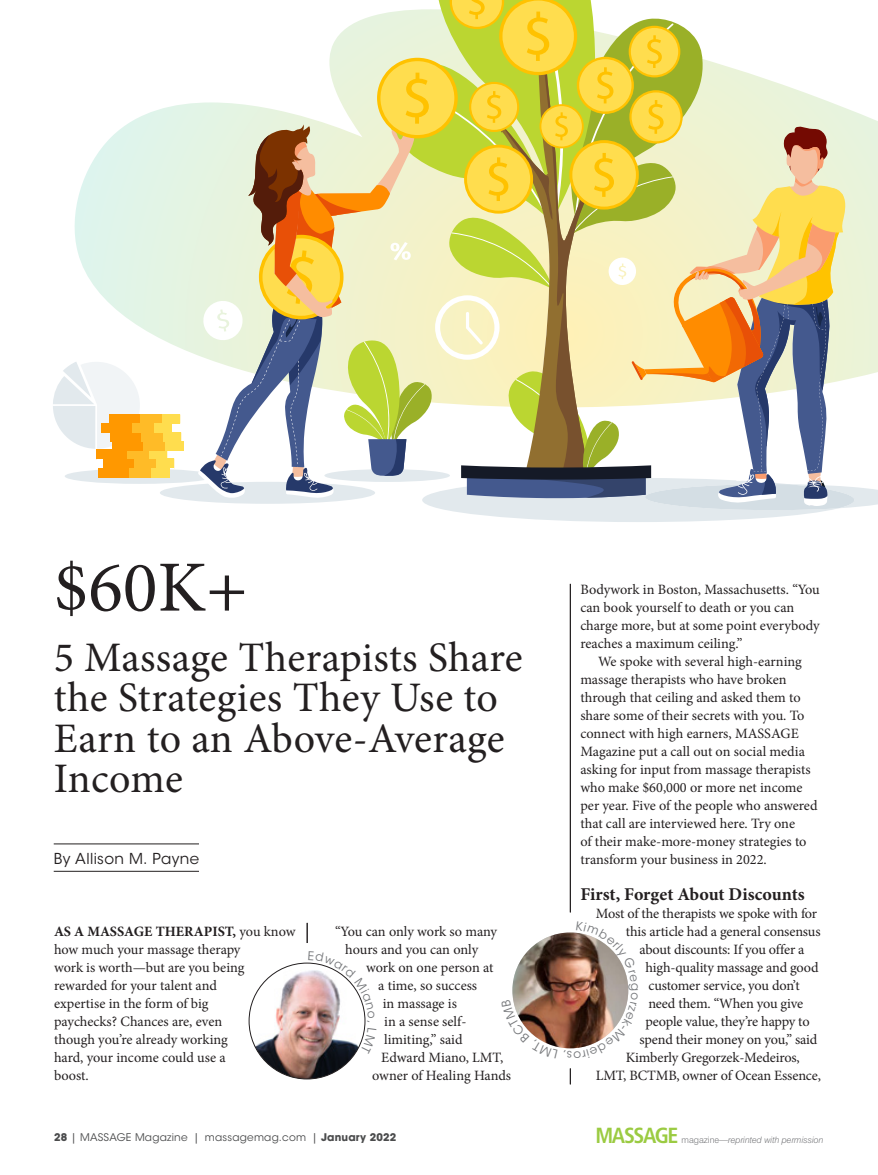
<style>
.page{position:relative;width:878px;height:1175px;background:#fff}
.page>*{position:absolute;margin:0;border:0;box-sizing:border-box;transform-origin:0 0}
.Headline_MP{font:72px "Minion Pro";color:#231f20}
.Deck_MP{font:42px/40.5px "Minion Pro";letter-spacing:.005em;color:#231f20}
.t1{font:700 condensed 21.9px "Frutiger LT Std";letter-spacing:-.06em;color:#9bcb42}
.Subhead_MP{font:700 18px "Minion Pro";color:#231f20}
.Byline_AV2{font:15px "ITC Avant Garde Std";letter-spacing:.025em;color:#231f20}
.Body_text_Minion_Pro{font:14.25px/18px "Minion Pro";letter-spacing:-.005em;color:#231f20}
.t2{font:10.5px "ITC Avant Garde Std";letter-spacing:.02em;color:#4b4c4d}
.t3{font:italic 300 8.85px "Swiss 721 BT";color:#757679}
.s1{font-weight:700}
.s2{font-style:normal}
</style>
<div class="page">
<svg style="left:307px;top:922px;width:1px;height:21px"></svg>
<hr style="left:570px;top:584px;width:1px;height:328px;background:#231f20">
<svg style="left:570px;top:1068px;width:1px;height:16px"></svg>
<img style="left:512px;top:932px;width:116px;height:116px;border-radius:58px">
<img style="left:249px;top:963px;width:116px;height:116px;border-radius:58px">
<svg style="left:74px;top:103px;width:124px;height:252px"></svg>
<svg style="left:53px;top:362px;width:87px;height:87px"></svg>
<div style="left:160px;top:482px;width:215px;height:22px;background:#e2e9ed;border-radius:50%"></div>
<div style="left:65px;top:468px;width:149px;height:16px;background:#e2e9ed;border-radius:50%"></div>
<div style="left:146px;top:468px;width:23px;height:9px;background:#ffdd4e"></div>
<div style="left:122px;top:468px;width:29px;height:9px;background:#ffbb27"></div>
<div style="left:99px;top:468px;width:30px;height:9px;background:#ff9800"></div>
<div style="left:151px;top:459px;width:23px;height:9px;background:#ffdd4e"></div>
<div style="left:127px;top:459px;width:29px;height:9px;background:#ffbb27"></div>
<div style="left:103px;top:459px;width:30px;height:9px;background:#ff9800"></div>
<div style="left:144px;top:450px;width:23px;height:9px;background:#ffdd4e"></div>
<div style="left:120px;top:450px;width:29px;height:9px;background:#ffbb27"></div>
<div style="left:96px;top:450px;width:30px;height:9px;background:#ff9800"></div>
<div style="left:156px;top:414px;width:24px;height:9px;background:#ffdd4e"></div>
<div style="left:133px;top:414px;width:29px;height:9px;background:#ffbb27"></div>
<div style="left:109px;top:414px;width:30px;height:9px;background:#ff9800"></div>
<div style="left:160px;top:441px;width:24px;height:9px;background:#ffdd4e"></div>
<div style="left:136px;top:441px;width:29px;height:9px;background:#ffbb27"></div>
<div style="left:113px;top:441px;width:30px;height:9px;background:#ff9800"></div>
<div style="left:158px;top:432px;width:23px;height:9px;background:#ffdd4e"></div>
<div style="left:134px;top:432px;width:29px;height:9px;background:#ffbb27"></div>
<div style="left:110px;top:432px;width:30px;height:9px;background:#ff9800"></div>
<div style="left:149px;top:423px;width:23px;height:9px;background:#ffdd4e"></div>
<div style="left:125px;top:423px;width:29px;height:9px;background:#ffbb27"></div>
<div style="left:101px;top:423px;width:30px;height:9px;background:#ff9800"></div>
<svg style="left:198px;top:0;width:680px;height:522px"></svg>
<hr style="left:54px;top:843px;width:145px;height:1px;background:#231f20">
<hr style="left:54px;top:871px;width:145px;height:1px;background:#231f20">
<img style="left:564px;top:932px;width:65px;height:117px">
<svg style="left:513px;top:999px;width:44px;height:48px"></svg>
<svg style="left:308px;top:962px;width:58px;height:59px"></svg>
<svg style="left:361px;top:1028px;width:4px;height:15px"></svg>
<p class="Headline_MP" style="left:54px;top:539px;width:195px">$60K+</p>
<p class="Deck_MP" style="left:54px;top:637px;width:470px">5 Massage Therapists Share the Strategies They Use to<br>Earn to an Above-Average<br>Income</p>
<p class="Byline_AV2" style="left:54px;top:849px;width:147px">By Allison M. Payne</p>
<p class="Body_text_Minion_Pro" style="left:54px;top:923px;width:243px"><span class="s1">AS A MASSAGE THERAPIST,</span> you know how much your massage therapy<br>work is worth—but are you being rewarded for your talent and<br>expertise in the form of big<br>paychecks? Chances are, even<br>though you’re already working<br>hard, your income could use a<br>boost.</p>
<p class="Body_text_Minion_Pro" style="left:335px;top:923px;width:164px">“You can only work so many</p>
<p class="Body_text_Minion_Pro" style="left:345px;top:941px;width:135px">hours and you can only</p>
<p class="Body_text_Minion_Pro" style="left:366px;top:959px;width:129px">work on one person at</p>
<p class="Body_text_Minion_Pro" style="left:378px;top:977px;width:100px">a time, so success</p>
<p class="Body_text_Minion_Pro" style="left:382px;top:995px;width:76px">in massage is</p>
<p class="Body_text_Minion_Pro" style="left:384px;top:1013px;width:84px">in a sense self-</p>
<p class="Body_text_Minion_Pro" style="left:384px;top:1031px;width:80px">limiting,” said</p>
<p class="Body_text_Minion_Pro" style="left:381px;top:1049px;width:123px">Edward Miano, LMT,</p>
<p class="Body_text_Minion_Pro" style="left:372px;top:1067px;width:140px">owner of Healing Hands</p>
<p class="Body_text_Minion_Pro" style="left:580px;top:581px;width:241px">Bodywork in Boston, Massachusetts. “You can book yourself to death or you can charge more, but at some point everybody reaches a maximum ceiling.”</p>
<p class="Body_text_Minion_Pro" style="left:580px;top:653px;width:239px;text-indent:18px">We spoke with several high-earning massage therapists who have broken through that ceiling and asked them to share some of their secrets with you. To connect with high earners, MASSAGE Magazine put a call out on social media asking for input from massage therapists who make $60,000 or more net income per year. Five of the people who answered that call are interviewed here. Try one<br>of their make-more-money strategies to transform your business in 2022.</p>
<p class="Subhead_MP" style="left:580px;top:882px;width:226px">First, Forget About Discounts</p>
<p class="Body_text_Minion_Pro" style="left:596px;top:905px;width:223px">Most of the therapists we spoke with for</p>
<p class="Body_text_Minion_Pro" style="left:626px;top:923px;width:196px">this article had a general consensus</p>
<p class="Body_text_Minion_Pro" style="left:639px;top:941px;width:167px">about discounts: If you offer a</p>
<p class="Body_text_Minion_Pro" style="left:645px;top:959px;width:175px">high-quality massage and good</p>
<p class="Body_text_Minion_Pro" style="left:648px;top:977px;width:153px">customer service, you don’t</p>
<p class="Body_text_Minion_Pro" style="left:648px;top:995px;width:156px">need them. “When you give</p>
<p class="Body_text_Minion_Pro" style="left:645px;top:1013px;width:166px">people value, they’re happy to</p>
<p class="Body_text_Minion_Pro" style="left:639px;top:1031px;width:179px">spend their money on you,” said</p>
<p class="Body_text_Minion_Pro" style="left:626px;top:1049px;width:175px">Kimberly Gregorzek-Medeiros,</p>
<p class="Body_text_Minion_Pro" style="left:596px;top:1067px;width:226px">LMT, BCTMB, owner of Ocean Essence,</p>
<p class="t2" style="left:54px;top:1130px;width:344px"><span class="s1">28</span> | MASSAGE Magazine | massagemag.com | <span class="s1">January 2022</span></p>
<p class="t1" style="left:595px;top:1122px;width:85px">MASSAGE</p>
<p class="t3" style="left:681px;top:1134px;width:143px"><span class="s2">magazine—</span>reprinted with permission</p>
</div>
